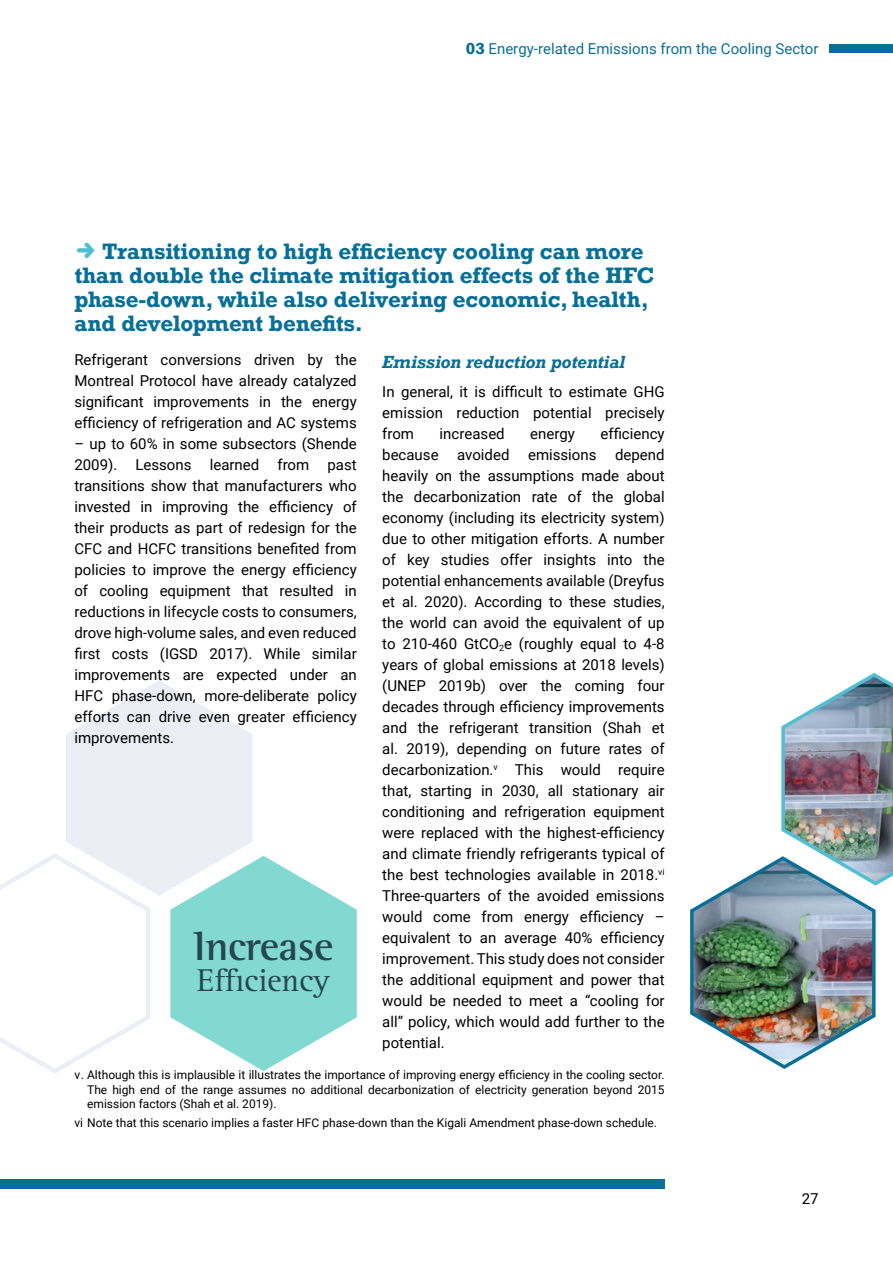
<style>
.page{position:relative;width:893px;height:1263px;background:#fff}
.page>*{position:absolute;margin:0;border:0;box-sizing:border-box;transform-origin:0 0}
.t1{font:700 41.7px "Rotis Semi Serif";letter-spacing:-.01em;color:#202a3c}
.t2{font:32.55px "Rotis Serif";letter-spacing:-.01em;color:#202a3c}
.t3{font:700 21px/24px "Rockwell";letter-spacing:-.01em;color:#096f96}
.t4{font:italic 700 16.5px "Rockwell";letter-spacing:-.01em;color:#096f96}
.t5{font:15px/21px "Roboto";color:#000;text-align:justify}
.t6{font:15px "Roboto";color:#096f96}
.t7{font:12px/14.4px "Roboto";color:#000;text-align:justify}
.s1{font-family:"Rockwell";font-weight:700}
</style>
<div class="page">
<svg style="left:0;top:681px;width:357px;height:392px"></svg>
<img style="left:690px;top:673px;width:203px;height:396px">
<div style="left:829px;top:45px;width:64px;height:8px;background:#096f96"></div>
<div style="left:0;top:1179px;width:665px;height:9px;background:#096f96"></div>
<p class="t6" style="left:466px;top:38px;width:354px"><span class="s1">03</span> Energy-related Emissions from the Cooling Sector</p>
<h3 class="t3" style="left:74px;top:239px;width:581px;text-indent:28px">Transitioning to high efficiency cooling can more than double the climate mitigation effects of the HFC phase-down, while also delivering economic, health, and development benefits.</h3>
<p class="t5" style="left:74px;top:348px;width:284px">Refrigerant conversions driven by the Montreal Protocol have already catalyzed significant improvements in the energy efficiency of refrigeration and AC systems</p>
<p class="t5" style="left:74px;top:432px;width:284px">– up to 60% in some subsectors (Shende 2009). Lessons learned from past transitions show that manufacturers who invested in improving the efficiency of their products as part of redesign for the CFC and HCFC transitions benefited from policies to improve the energy efficiency of cooling equipment that resulted in reductions in lifecycle costs to consumers, drove high-volume sales, and even reduced first costs (IGSD 2017). While similar improvements are expected under an HFC phase-down, more-deliberate policy efforts can drive even greater efficiency improvements.</p>
<p class="t4" style="left:382px;top:351px;width:244px">Emission reduction potential</p>
<p class="t5" style="left:382px;top:381px;width:284px">In general, it is difficult to estimate GHG emission reduction potential precisely from</p>
<p class="t5" style="left:382px;top:423px;width:284px;text-indent:218px">efficiency because avoided emissions depend heavily on the assumptions made about the decarbonization rate of the global economy (including its electricity system) due to other mitigation efforts. A number of key studies offer insights into the potential enhancements available (Dreyfus et al. 2020). According to these studies, the world can avoid the equivalent of up to 210-460 GtCO<sub>2</sub>e (roughly equal to 4-8 years of global emissions at 2018 levels) (UNEP 2019b) over the coming four decades through efficiency improvements and the refrigerant transition (Shah et al. 2019), depending on future rates of decarbonization.<sup>v</sup> This would require that, starting in 2030, all stationary air conditioning and refrigeration equipment were replaced with the highest-efficiency and climate friendly refrigerants typical of the best technologies available in 2018.<sup>vi </sup>Three-quarters of the avoided emissions would come from energy efficiency – equivalent to an average 40% efficiency improvement. This study does not consider the additional equipment and power that would be needed to meet a “cooling for all” policy, which would add further to the potential.</p>
<p class="t7" style="left:87px;top:1067px;width:579px;text-indent:-13px">v Although this is implausible it illustrates the importance of improving energy efficiency in the cooling sector.<br>The high end of the range assumes no additional decarbonization of electricity generation beyond 2015 emission factors (Shah et al. 2019).</p>
<p class="t7" style="left:74px;top:1115px;width:584px">vi Note that this scenario implies a faster HFC phase-down than the Kigali Amendment phase-down schedule.</p>
<p class="t5" style="left:440px;top:423px;width:67px">increased</p>
<p class="t5" style="left:530px;top:423px;width:46px">energy</p>
<h1 class="t1" style="left:194px;top:921px;width:141px">Increase</h1>
<h2 class="t2" style="left:197px;top:962px;width:135px">Efficiency</h2>
<p class="t5" style="left:802px;top:1188px;width:18px">27</p>
</div>
